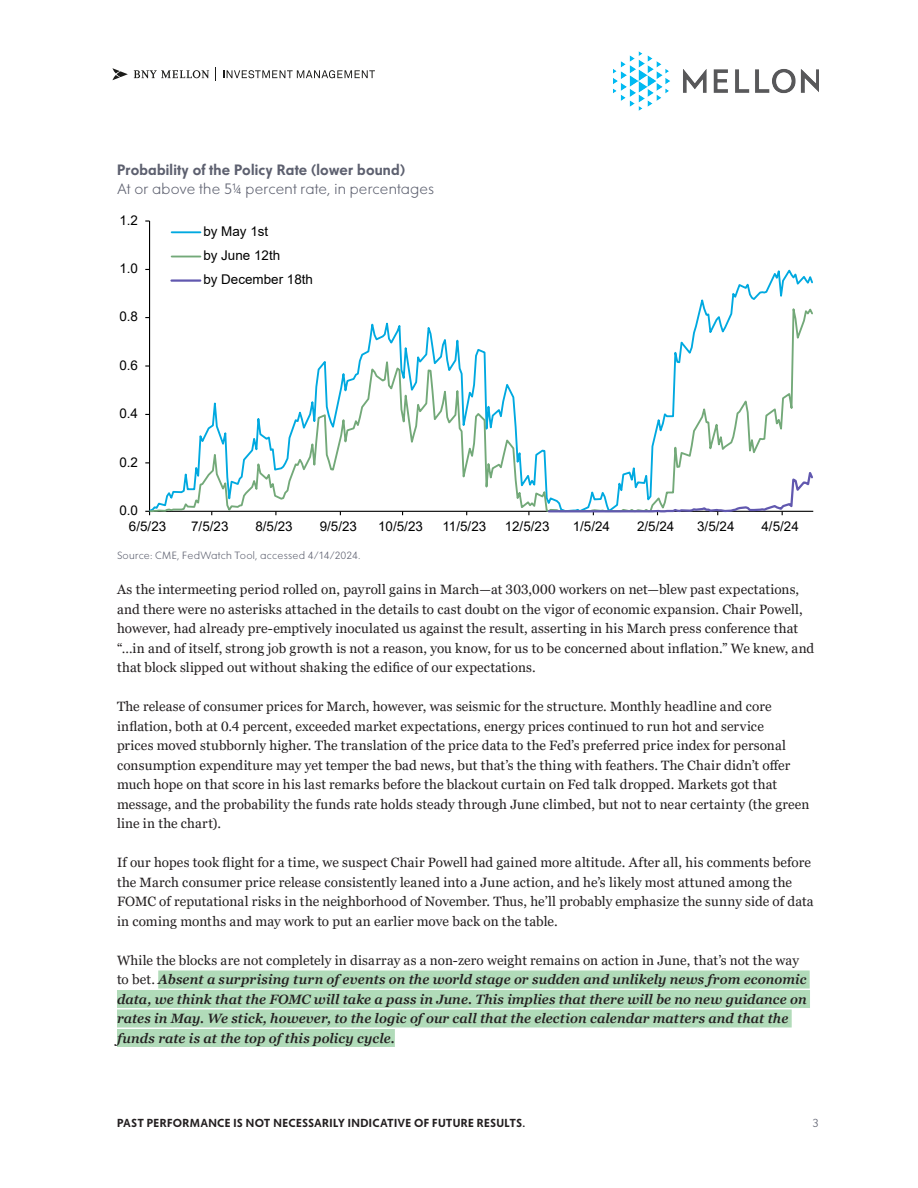
<style>
.page{position:relative;width:918px;height:1188px;background:#fff}
.page>*{position:absolute;margin:0;border:0;box-sizing:border-box;transform-origin:0 0}
.Exhibit_Title{font:300 15px/19.5px "Primana Pro";letter-spacing:.01em;color:#5d606f}
.Body{font:13.5px/19.5px "Georgia Pro";letter-spacing:.01em;color:#231f20}
.Body-2{font:italic 600 13.5px/19.5px "Georgia Pro";letter-spacing:.005em;color:#231f20}
.t1{font:13.35px/24.2px "Arial";color:#000}
.t2{font:500 11.7px "Primana Pro";letter-spacing:.02em;color:#231f20}
.t3{font:300 11.7px "Primana Pro";color:#5d606f}
.Footnote{font:300 10.5px "Primana Pro";letter-spacing:.015em;color:#5d606f}
.s1{font-weight:500}
.s2{font-weight:400;font-style:normal}
</style>
<div class="page">
<svg style="left:223px;top:70px;width:152px;height:8px"></svg>
<svg style="left:112px;top:68px;width:16px;height:12px"></svg>
<svg style="left:134px;top:70px;width:75px;height:8px"></svg>
<img style="left:614px;top:51px;width:205px;height:60px">
<div style="left:158px;top:970px;width:652px;height:18px;background:#b1dbb9"></div>
<div style="left:117px;top:990px;width:693px;height:18px;background:#b1dbb9"></div>
<div style="left:117px;top:1010px;width:675px;height:18px;background:#b1dbb9"></div>
<div style="left:117px;top:1029px;width:278px;height:18px;background:#b1dbb9"></div>
<hr style="left:149px;top:221px;width:1px;height:290px;background:#000">
<svg style="left:149px;top:292px;width:664px;height:224px"></svg>
<svg style="left:547px;top:465px;width:267px;height:50px"></svg>
<hr style="left:172px;top:231px;width:28px;height:2px;background:#00a9e0">
<svg style="left:172px;top:256px;width:28px;height:1px"></svg>
<hr style="left:171px;top:279px;width:29px;height:3px;background:#6158af">
<p class="Exhibit_Title" style="left:117px;top:160px;width:319px"><span class="s1">Probability of the Policy Rate (lower bound)<br></span>At or above the 5¼ percent rate, in percentages</p>
<p class="t1" style="left:119px;top:208px;width:20px">1.2</p>
<p class="t1" style="left:119px;top:256px;width:20px">1.0</p>
<p class="t1" style="left:119px;top:304px;width:20px">0.8</p>
<p class="t1" style="left:119px;top:353px;width:20px">0.6</p>
<p class="t1" style="left:119px;top:401px;width:20px">0.4</p>
<p class="t1" style="left:119px;top:450px;width:20px">0.2</p>
<p class="t1" style="left:119px;top:498px;width:20px">0.0</p>
<p class="t1" style="left:203px;top:219px;width:111px">by May 1st<br>by June 12th<br>by December 18th</p>
<p class="t1" style="left:129px;top:515px;width:39px">6/5/23</p>
<p class="t1" style="left:191px;top:515px;width:39px">7/5/23</p>
<p class="t1" style="left:255px;top:515px;width:39px">8/5/23</p>
<p class="t1" style="left:320px;top:515px;width:39px">9/5/23</p>
<p class="t1" style="left:378px;top:515px;width:46px">10/5/23</p>
<p class="t1" style="left:442px;top:515px;width:45px">11/5/23</p>
<p class="t1" style="left:505px;top:515px;width:46px">12/5/23</p>
<p class="t1" style="left:573px;top:515px;width:39px">1/5/24</p>
<p class="t1" style="left:637px;top:515px;width:39px">2/5/24</p>
<p class="t1" style="left:697px;top:515px;width:39px">3/5/24</p>
<p class="t1" style="left:761px;top:515px;width:39px">4/5/24</p>
<p class="Footnote" style="left:117px;top:549px;width:245px">Source: CME, FedWatch Tool, accessed 4/14/2024.</p>
<p class="Body" style="left:117px;top:580px;width:699px">As the intermeeting period rolled on, payroll gains in March—at 303,000 workers on net—blew past expectations, and there were no asterisks attached in the details to cast doubt on the vigor of economic expansion. Chair Powell, however, had already pre-emptively inoculated us against the result, asserting in his March press conference that “…in and of itself, strong job growth is not a reason, you know, for us to be concerned about inflation.” We knew, and that block slipped out without shaking the edifice of our expectations.</p>
<p class="Body" style="left:117px;top:697px;width:694px">The release of consumer prices for March, however, was seismic for the structure. Monthly headline and core inflation, both at 0.4 percent, exceeded market expectations, energy prices continued to run hot and service<br>prices moved stubbornly higher. The translation of the price data to the Fed’s preferred price index for personal consumption expenditure may yet temper the bad news, but that’s the thing with feathers. The Chair didn’t offer much hope on that score in his last remarks before the blackout curtain on Fed talk dropped. Markets got that message, and the probability the funds rate holds steady through June climbed, but not to near certainty (the green line in the chart).</p>
<p class="Body" style="left:117px;top:853px;width:698px">If our hopes took flight for a time, we suspect Chair Powell had gained more altitude. After all, his comments before the March consumer price release consistently leaned into a June action, and he’s likely most attuned among the FOMC of reputational risks in the neighborhood of November. Thus, he’ll probably emphasize the sunny side of data in coming months and may work to put an earlier move back on the table.</p>
<p class="Body-2" style="left:117px;top:951px;width:691px"><span class="s2">While the blocks are not completely in disarray as a non-zero weight remains on action in June, that’s not the way to bet.</span> Absent a surprising turn of events on the world stage or sudden and unlikely news from economic data, we think that the FOMC will take a pass in June. This implies that there will be no new guidance on rates in May. We stick, however, to the logic of our call that the election calendar matters and that the funds rate is at the top of this policy cycle.</p>
<p class="t2" style="left:117px;top:1116px;width:410px">PAST PERFORMANCE IS NOT NECESSARILY INDICATIVE OF FUTURE RESULTS.</p>
<p class="t3" style="left:812px;top:1116px;width:8px">3</p>
</div>
